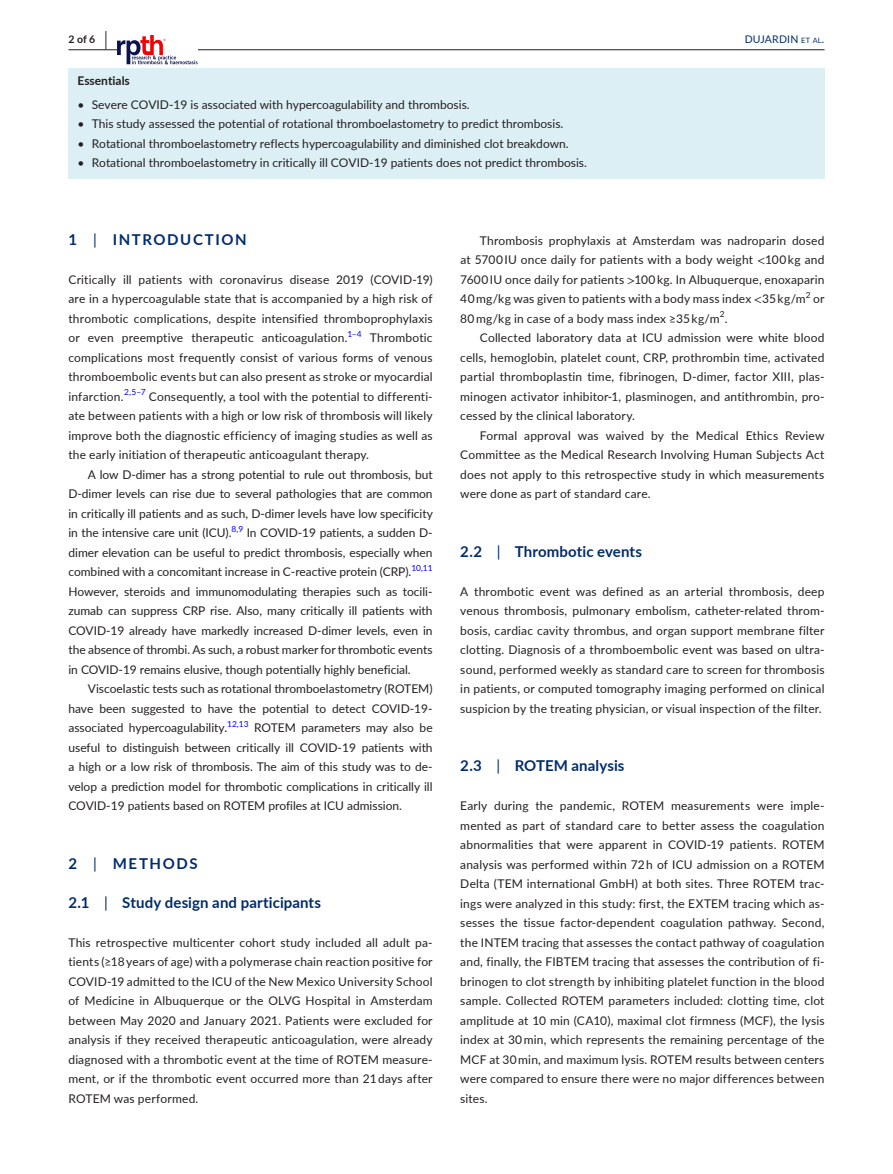
<style>
.page{position:relative;width:893px;height:1174px;background:#fff}
.page>*{position:absolute;margin:0;border:0;box-sizing:border-box;transform-origin:0 0}
.t1{font:700 15px "Lato";letter-spacing:.01em;color:#002c6b}
.t2{font:700 15px "Lato";letter-spacing:.105em;color:#002c6b}
.t3{font:700 15px "Lato";letter-spacing:.11em;color:#002c6b}
.t4{font:12px/19.5px "Lato";color:#231f20;text-align:justify}
.t5{font:700 12px "Lato";color:#231f20}
.t6{font:10.5px "Lato";letter-spacing:.02em;color:#002c6b}
.t7{font:700 10.5px "Lato";color:#231f20}
.t8{font:8.4px "Lato";color:#00f}
.s1{font-size:19.5px}
.s2{font-size:7.35px}
.s3{font-weight:400}
.s4{font-family:"STIX"}
</style>
<div class="page">
<hr style="left:68px;top:49px;width:756px;height:1px;background:#231f20">
<svg style="left:117px;top:35px;width:81px;height:29px"></svg>
<div style="left:68px;top:68px;width:756px;height:28px;background:#dceff4"></div>
<div style="left:68px;top:89px;width:756px;height:31px;background:#dceff4"></div>
<div style="left:68px;top:109px;width:756px;height:31px;background:#dceff4"></div>
<div style="left:68px;top:128px;width:756px;height:31px;background:#dceff4"></div>
<div style="left:68px;top:148px;width:756px;height:31px;background:#dceff4"></div>
<p class="t7" style="left:68px;top:31px;width:40px">2 of 6 <span class="s1">|</span></p>
<p class="t6" style="left:745px;top:31px;width:81px">DUJARDIN <span class="s2">et al</span>.</p>
<p class="t5" style="left:77px;top:71px;width:54px">Essentials</p>
<p class="t4" style="left:77px;top:94px;width:394px">• Severe COVID-19 is associated with hypercoagulability and thrombosis.</p>
<p class="t4" style="left:77px;top:114px;width:487px">• This study assessed the potential of rotational thromboelastometry to predict thrombosis.</p>
<p class="t4" style="left:77px;top:133px;width:493px">• Rotational thromboelastometry reflects hypercoagulability and diminished clot breakdown.</p>
<p class="t4" style="left:77px;top:153px;width:511px">• Rotational thromboelastometry in critically ill COVID-19 patients does not predict thrombosis.</p>
<p class="t2" style="left:68px;top:228px;width:180px">1 <span class="s3">|</span> INTRODUCTION</p>
<p class="t4" style="left:68px;top:269px;width:366px">Critically ill patients with coronavirus disease 2019 (COVID-19) are in a hypercoagulable state that is accompanied by a high risk of thrombotic complications, despite intensified thromboprophylaxis or even preemptive therapeutic anticoagulation.<sup>1–4</sup> Thrombotic complications most frequently consist of various forms of venous thromboembolic events but can also present as stroke or myocardial infarction.<sup>2,5–7</sup> Consequently, a tool with the potential to differenti&shy;ate between patients with a high or low risk of thrombosis will likely improve both the diagnostic efficiency of imaging studies as well as the early initiation of therapeutic anticoagulant therapy.</p>
<p class="t4" style="left:68px;top:464px;width:366px;text-indent:20px">A low D-dimer has a strong potential to rule out thrombosis, but D-dimer levels can rise due to several pathologies that are common in critically ill patients and as such, D-dimer levels have low specificity in the intensive care unit (ICU).<sup>8,9</sup> In COVID-19 patients, a sudden D&shy;dimer elevation can be useful to predict thrombosis, especially when combined with a concomitant increase in C-reactive protein (CRP).</p>
<p class="t8" style="left:411px;top:562px;width:23px">10,11</p>
<p class="t4" style="left:68px;top:581px;width:366px">However, steroids and immunomodulating therapies such as tocili&shy;zumab can suppress CRP rise. Also, many critically ill patients with COVID-19 already have markedly increased D-dimer levels, even in the absence of thrombi. As such, a robust marker for thrombotic events in COVID-19 remains elusive, though potentially highly beneficial.</p>
<p class="t4" style="left:68px;top:678px;width:366px;text-indent:20px">Viscoelastic tests such as rotational thromboelastometry (ROTEM) have been suggested to have the potential to detect COVID-19- associated hypercoagulability.</p>
<p class="t8" style="left:227px;top:718px;width:23px">12,13</p>
<p class="t4" style="left:68px;top:717px;width:366px;text-indent:186px">ROTEM parameters may also be useful to distinguish between critically ill COVID-19 patients with a high or a low risk of thrombosis. The aim of this study was to de&shy;velop a prediction model for thrombotic complications in critically ill COVID-19 patients based on ROTEM profiles at ICU admission.</p>
<p class="t3" style="left:68px;top:852px;width:131px">2 <span class="s3">|</span> METHODS</p>
<p class="t1" style="left:68px;top:891px;width:254px">2.1 <span class="s3">|</span> Study design and participants</p>
<p class="t4" style="left:68px;top:932px;width:366px">This retrospective multicenter cohort study included all adult pa&shy;tients (≥18 years of age) with a polymerase chain reaction positive for COVID-19 admitted to the ICU of the New Mexico University School of Medicine in Albuquerque or the OLVG Hospital in Amsterdam between May 2020 and January 2021. Patients were excluded for analysis if they received therapeutic anticoagulation, were already diagnosed with a thrombotic event at the time of ROTEM measure&shy;ment, or if the thrombotic event occurred more than 21 days after ROTEM was performed.</p>
<p class="t4" style="left:460px;top:230px;width:366px;text-indent:20px">Thrombosis prophylaxis at Amsterdam was nadroparin dosed at 5700 IU once daily for patients with a body weight <span class="s4">&lt;</span>100 kg and 7600 IU once daily for patients <span class="s4">&gt;</span>100 kg. In Albuquerque, enoxaparin 40 mg/kg was given to patients with a body mass index <span class="s4">&lt;</span>35 kg/m<sup>2</sup> or 80 mg/kg in case of a body mass index ≥35 kg/m<sup>2</sup>.</p>
<p class="t4" style="left:460px;top:327px;width:366px;text-indent:20px">Collected laboratory data at ICU admission were white blood cells, hemoglobin, platelet count, CRP, prothrombin time, activated partial thromboplastin time, fibrinogen, D-dimer, factor XIII, plas&shy;minogen activator inhibitor-1, plasminogen, and antithrombin, pro&shy;cessed by the clinical laboratory.</p>
<p class="t4" style="left:460px;top:425px;width:366px;text-indent:20px">Formal approval was waived by the Medical Ethics Review Committee as the Medical Research Involving Human Subjects Act does not apply to this retrospective study in which measurements were done as part of standard care.</p>
<p class="t1" style="left:460px;top:540px;width:183px">2.2 <span class="s3">|</span> Thrombotic events</p>
<p class="t4" style="left:460px;top:581px;width:366px">A thrombotic event was defined as an arterial thrombosis, deep venous thrombosis, pulmonary embolism, catheter-related throm&shy;bosis, cardiac cavity thrombus, and organ support membrane filter clotting. Diagnosis of a thromboembolic event was based on ultra&shy;sound, performed weekly as standard care to screen for thrombosis in patients, or computed tomography imaging performed on clinical suspicion by the treating physician, or visual inspection of the filter.</p>
<p class="t1" style="left:460px;top:755px;width:166px">2.3 <span class="s3">|</span> ROTEM analysis</p>
<p class="t4" style="left:460px;top:795px;width:366px">Early during the pandemic, ROTEM measurements were imple&shy;mented as part of standard care to better assess the coagulation abnormalities that were apparent in COVID-19 patients. ROTEM analysis was performed within 72 h of ICU admission on a ROTEM Delta (TEM international GmbH) at both sites. Three ROTEM trac&shy;ings were analyzed in this study: first, the EXTEM tracing which as&shy;sesses the tissue factor-dependent coagulation pathway. Second, the INTEM tracing that assesses the contact pathway of coagulation and, finally, the FIBTEM tracing that assesses the contribution of fi&shy;brinogen to clot strength by inhibiting platelet function in the blood sample. Collected ROTEM parameters included: clotting time, clot amplitude at 10 min (CA10), maximal clot firmness (MCF), the lysis index at 30 min, which represents the remaining percentage of the MCF at 30 min, and maximum lysis. ROTEM results between centers were compared to ensure there were no major differences between sites.</p>
</div>
